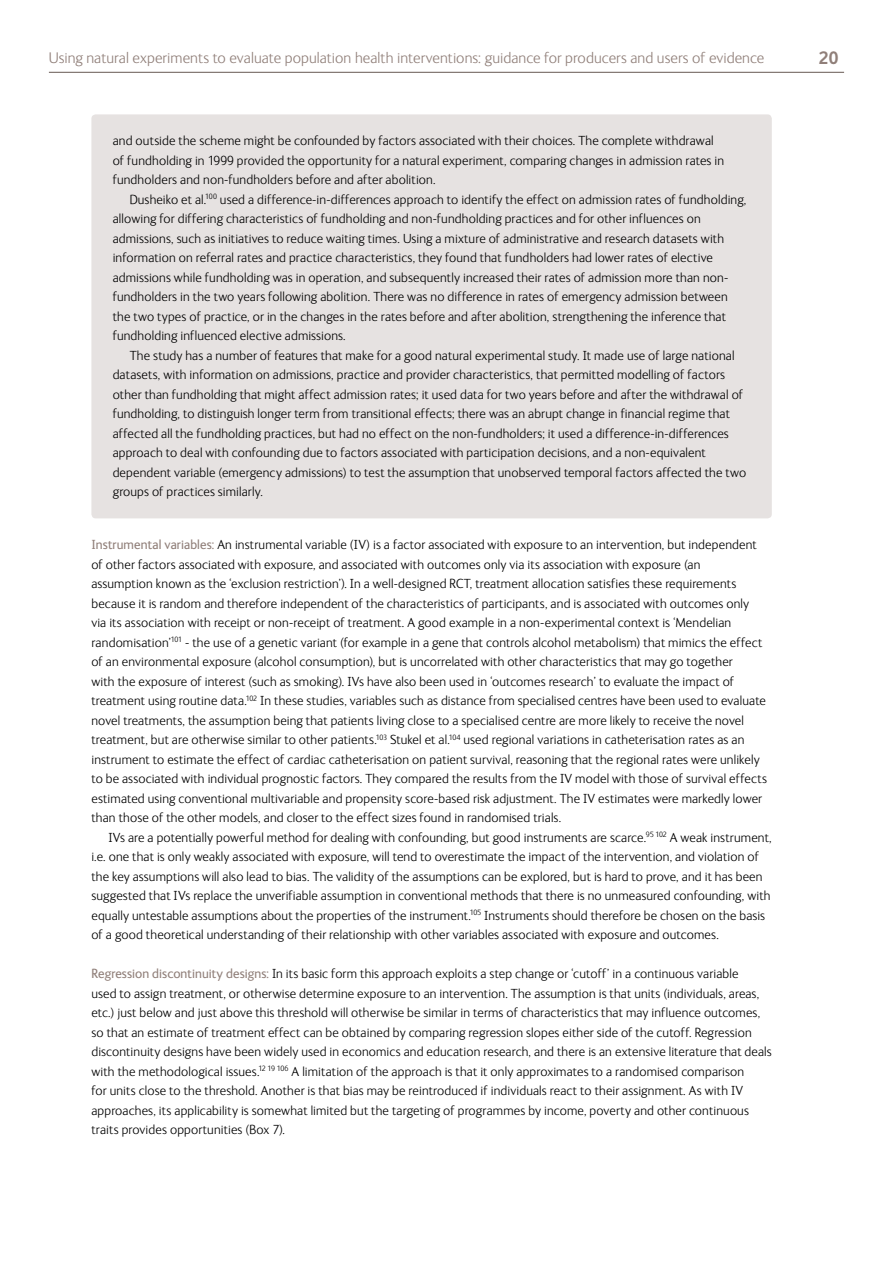
<style>
.page{position:relative;width:893px;height:1263px;background:#fff}
.page>*{position:absolute;margin:0;border:0;box-sizing:border-box;transform-origin:0 0}
.t1{font:700 18px "FS Ingrid";color:#907f79}
.t2{font:300 15.75px "FS Ingrid";letter-spacing:.005em;color:#907f79}
.t3{font:300 13.5px/19.5px "FS Ingrid";letter-spacing:.01em;color:#000}
.s1{font-weight:400;color:#907f79}
</style>
<div class="page">
<hr style="left:49px;top:72px;width:795px;height:1px;background:#675952">
<div style="left:91px;top:114px;width:681px;height:404px;background:#e6e2e1;border-radius:4px"></div>
<p class="t2" style="left:49px;top:50px;width:717px">Using natural experiments to evaluate population health interventions: guidance for producers and users of evidence</p>
<h1 class="t1" style="left:818px;top:48px;width:22px">20</h1>
<p class="t3" style="left:113px;top:131px;width:613px">and outside the scheme might be confounded by factors associated with their choices. The complete withdrawal of fundholding in 1999 provided the opportunity for a natural experiment, comparing changes in admission rates in fundholders and non-fundholders before and after abolition.</p>
<p class="t3" style="left:113px;top:190px;width:635px;text-indent:17px">Dusheiko et al.<sup>100</sup> used a difference-in-differences approach to identify the effect on admission rates of fundholding, allowing for differing characteristics of fundholding and non-fundholding practices and for other influences on admissions, such as initiatives to reduce waiting times. Using a mixture of administrative and research datasets with information on referral rates and practice characteristics, they found that fundholders had lower rates of elective admissions while fundholding was in operation, and subsequently increased their rates of admission more than non&shy;fundholders in the two years following abolition. There was no difference in rates of emergency admission between the two types of practice, or in the changes in the rates before and after abolition, strengthening the inference that fundholding influenced elective admissions.</p>
<p class="t3" style="left:113px;top:346px;width:635px;text-indent:17px">The study has a number of features that make for a good natural experimental study. It made use of large national datasets, with information on admissions, practice and provider characteristics, that permitted modelling of factors other than fundholding that might affect admission rates; it used data for two years before and after the withdrawal of fundholding, to distinguish longer term from transitional effects; there was an abrupt change in financial regime that affected all the fundholding practices, but had no effect on the non-fundholders; it used a difference-in-differences approach to deal with confounding due to factors associated with participation decisions, and a non-equivalent dependent variable (emergency admissions) to test the assumption that unobserved temporal factors affected the two groups of practices similarly.</p>
<p class="t3" style="left:91px;top:535px;width:677px"><span class="s1">Instrumental variables:</span> An instrumental variable (IV) is a factor associated with exposure to an intervention, but independent of other factors associated with exposure, and associated with outcomes only via its association with exposure (an<br>assumption known as the ‘exclusion restriction’). In a well-designed RCT, treatment allocation satisfies these requirements because it is random and therefore independent of the characteristics of participants, and is associated with outcomes only via its association with receipt or non-receipt of treatment. A good example in a non-experimental context is ‘Mendelian randomisation’<sup>101</sup> - the use of a genetic variant (for example in a gene that controls alcohol metabolism) that mimics the effect of an environmental exposure (alcohol consumption), but is uncorrelated with other characteristics that may go together<br>with the exposure of interest (such as smoking). IVs have also been used in ‘outcomes research’ to evaluate the impact of treatment using routine data.<sup>102</sup> In these studies, variables such as distance from specialised centres have been used to evaluate novel treatments, the assumption being that patients living close to a specialised centre are more likely to receive the novel treatment, but are otherwise similar to other patients.<sup>103</sup> Stukel et al.<sup>104</sup> used regional variations in catheterisation rates as an instrument to estimate the effect of cardiac catheterisation on patient survival, reasoning that the regional rates were unlikely to be associated with individual prognostic factors. They compared the results from the IV model with those of survival effects estimated using conventional multivariable and propensity score-based risk adjustment. The IV estimates were markedly lower than those of the other models, and closer to the effect sizes found in randomised trials.</p>
<p class="t3" style="left:91px;top:828px;width:682px;text-indent:17px">IVs are a potentially powerful method for dealing with confounding, but good instruments are scarce.<sup>95</sup> <sup>102</sup> A weak instrument, i.e. one that is only weakly associated with exposure, will tend to overestimate the impact of the intervention, and violation of the key assumptions will also lead to bias. The validity of the assumptions can be explored, but is hard to prove, and it has been suggested that IVs replace the unverifiable assumption in conventional methods that there is no unmeasured confounding, with equally untestable assumptions about the properties of the instrument.<sup>105</sup> Instruments should therefore be chosen on the basis of a good theoretical understanding of their relationship with other variables associated with exposure and outcomes.</p>
<p class="t3" style="left:91px;top:964px;width:682px"><span class="s1">Regression discontinuity designs:</span> In its basic form this approach exploits a step change or ‘cutoff’ in a continuous variable<br>used to assign treatment, or otherwise determine exposure to an intervention. The assumption is that units (individuals, areas, etc.) just below and just above this threshold will otherwise be similar in terms of characteristics that may influence outcomes, so that an estimate of treatment effect can be obtained by comparing regression slopes either side of the cutoff. Regression discontinuity designs have been widely used in economics and education research, and there is an extensive literature that deals with the methodological issues.<sup>12</sup> <sup>19</sup> <sup>106</sup> A limitation of the approach is that it only approximates to a randomised comparison<br>for units close to the threshold. Another is that bias may be reintroduced if individuals react to their assignment. As with IV approaches, its applicability is somewhat limited but the targeting of programmes by income, poverty and other continuous traits provides opportunities (Box 7).</p>
</div>
